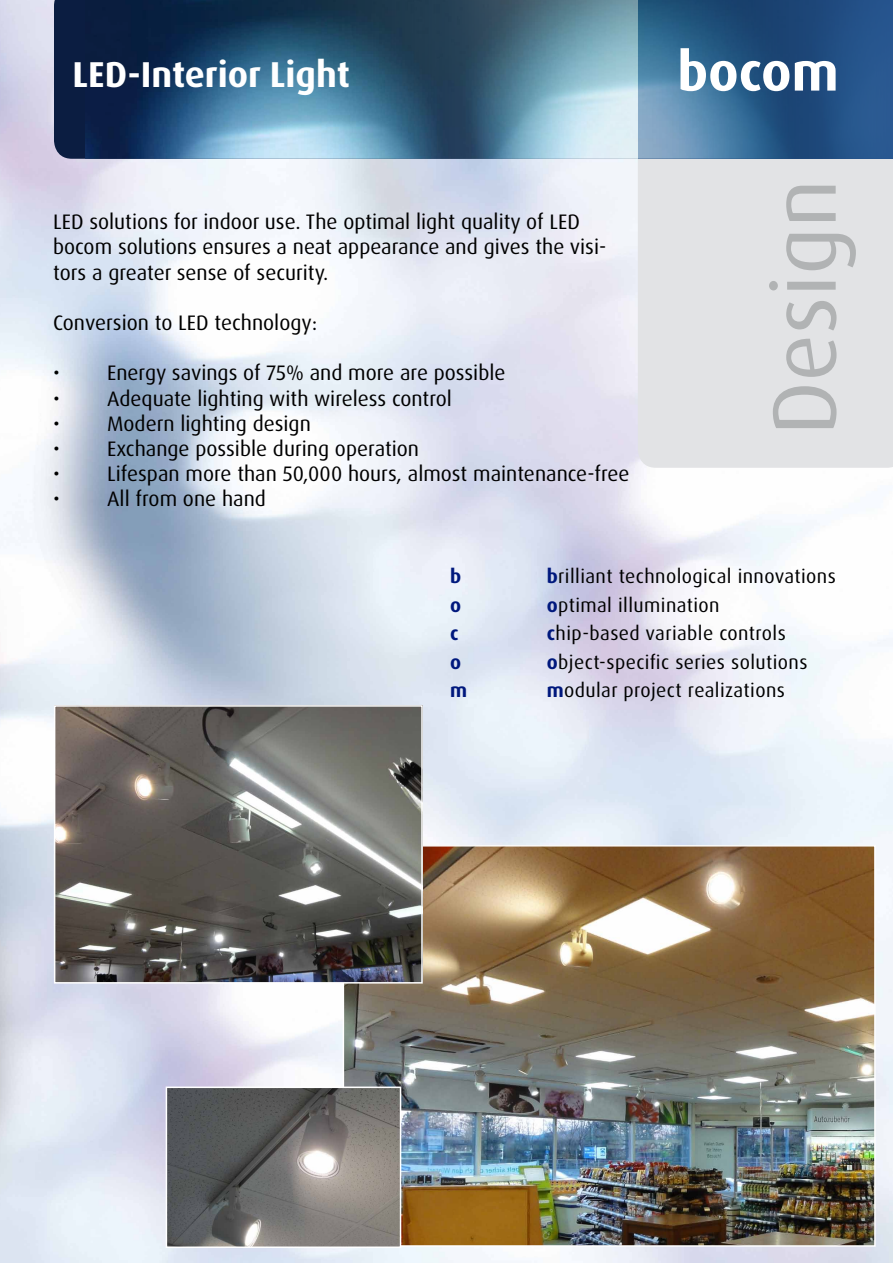
<style>
.page{position:relative;width:893px;height:1263px;background:#fff}
.page>*{position:absolute;margin:0;border:0;box-sizing:border-box;transform-origin:0 0}
.t1{font:90px "Dax OT";color:#b1b3b4}
.t2{font:700 54px "Dax OT";color:#fff}
.t3{font:700 36px "Dax OT";color:#fff}
.t4{font:21px/25.2px "Dax OT";color:#000}
.t5{font:19.5px/28.5px "Dax OT";letter-spacing:.02em;color:#000}
.t6{font:700 19.5px/28.5px "Dax OT";color:#00187d}
.s1{font-weight:700;color:#00187d}
</style>
<div class="page">
<div style="left:638px;top:159px;width:255px;height:309px;background:#e2e3e5"></div>
<div style="left:54px;top:0;width:31px;height:159px;background:#0b1d41"></div>
<img style="left:85px;top:0;width:808px;height:159px">
<img style="left:346px;top:848px;width:527px;height:396px">
<img style="left:169px;top:1089px;width:229px;height:156px">
<div style="left:166px;top:1086px;width:235px;height:162px;border:2px solid #fff"></div>
<img style="left:57px;top:708px;width:363px;height:272px">
<div style="left:54px;top:705px;width:369px;height:278px;border:2px solid #fff"></div>
<h3 class="t3" style="left:73px;top:51px;width:279px">LED-Interior Light</h3>
<h2 class="t2" style="left:677px;top:37px;width:163px">bocom</h2>
<p class="t4" style="left:53px;top:209px;width:555px">LED solutions for indoor use. The optimal light quality of LED bocom solutions ensures a neat appearance and gives the visi&shy;tors a greater sense of security.</p>
<p class="t4" style="left:53px;top:310px;width:266px">Conversion to LED technology:</p>
<p class="t4" style="left:53px;top:361px;width:454px">• Energy savings of 75% and more are possible</p>
<p class="t4" style="left:53px;top:386px;width:400px">• Adequate lighting with wireless control</p>
<p class="t4" style="left:53px;top:411px;width:259px">• Modern lighting design</p>
<p class="t4" style="left:53px;top:436px;width:367px">• Exchange possible during operation</p>
<p class="t4" style="left:53px;top:461px;width:578px">• Lifespan more than 50,000 hours, almost maintenance-free</p>
<p class="t4" style="left:53px;top:487px;width:214px">• All from one hand</p>
<h1 class="t1" style="left:747px;top:435px;width:257px;rotate:-90deg">Design</h1>
<p class="t6" style="left:450px;top:562px;width:19px">b o c o m</p>
<p class="t5" style="left:547px;top:562px;width:291px"><span class="s1">b</span>rilliant technological innovations <span class="s1">o</span>ptimal illumination<br><span class="s1">c</span>hip-based variable controls <span class="s1">o</span>bject-specific series solutions <span class="s1">m</span>odular project realizations</p>
</div>
